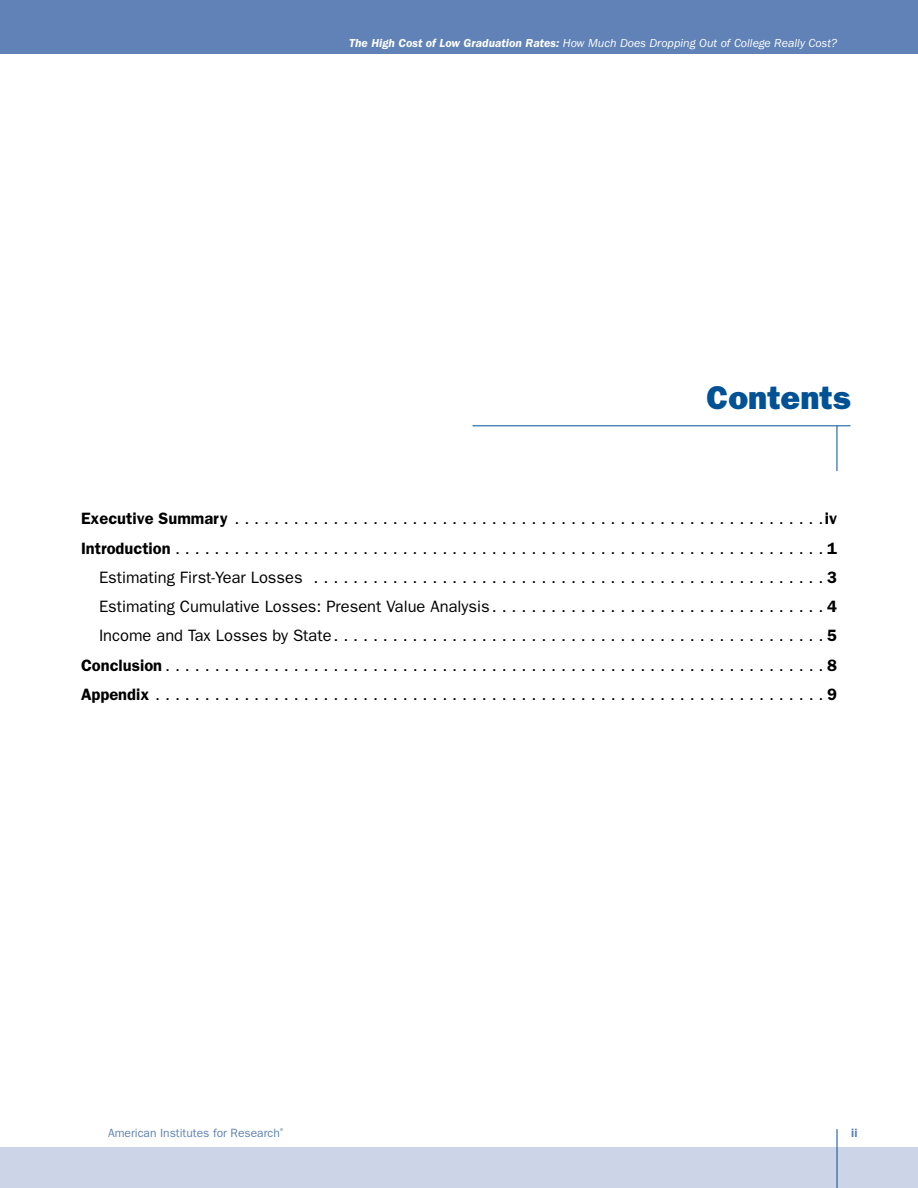
<style>
.page{position:relative;width:918px;height:1188px;background:#fff}
.page>*{position:absolute;margin:0;border:0;box-sizing:border-box;transform-origin:0 0}
.t1{font:33px "ITC Franklin Gothic Std Hvy";color:#005295}
.t2{font:16.5px/29.2px "ITC Franklin Gothic Std";color:#000;text-align:right}
.t3{font:italic 12px "ITC Franklin Gothic Std";color:#fff}
.t4{font:12px "ITC Franklin Gothic Std";color:#6082b6}
.t5{font:600 12px "ITC Franklin Gothic Std";color:#6082b6}
.s1{font-weight:600}
</style>
<div class="page">
<div style="left:0;top:1147px;width:918px;height:41px;background:#ccd4e8"></div>
<hr style="left:837px;top:1129px;width:1px;height:59px;background:#005295">
<div style="left:0;top:0;width:918px;height:54px;background:#6082b6"></div>
<hr style="left:837px;top:426px;width:1px;height:45px;background:#005295">
<hr style="left:472px;top:426px;width:378px;height:1px;background:#005295">
<p class="t3" style="left:349px;top:36px;width:489px"><span class="s1">The High Cost of Low Graduation Rates:</span> How Much Does Dropping Out of College Really Cost?</p>
<h1 class="t1" style="left:707px;top:378px;width:145px">Contents</h1>
<p class="t2" style="left:81px;top:504px;width:758px"><span class="s1">Executive Summary</span> . .......................................................... <span class="s1">iv Introduction</span> . ................................................................ <span class="s1">1<br></span>Estimating First-Year Losses . .................................................. <span class="s1">3<br></span>Estimating Cumulative Losses: Present Value Analysis . . . . . . . . . . . . . . . . . . . . . . . . . . . . . . . . . <span class="s1">4<br></span>Income and Tax Losses by State ................................................. <span class="s1">5<br>Conclusion</span> . ................................................................. <span class="s1">8<br>Appendix</span> . .................................................................. <span class="s1">9</span></p>
<p class="t4" style="left:108px;top:1126px;width:179px">American Institutes for Research<sup>®</sup></p>
<p class="t5" style="left:851px;top:1126px;width:8px">ii</p>
</div>
